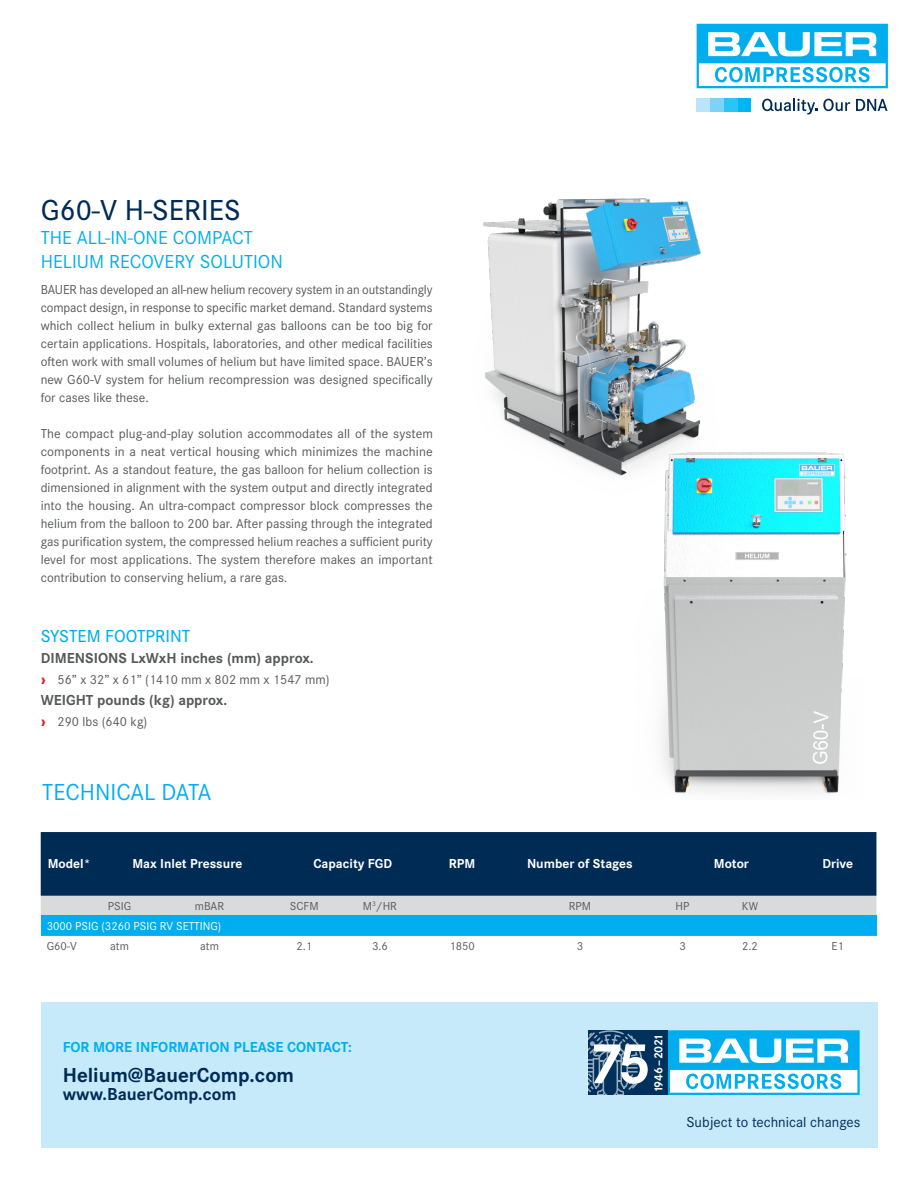
<style>
.page{position:relative;width:918px;height:1188px;background:#fff}
.page>*{position:absolute;margin:0;border:0;box-sizing:border-box;transform-origin:0 0}
.t1{font:500 30px "Corporate S Pro";color:#002b54}
.t2{font:24px "Corporate S Pro";color:#00aeef}
.Copy__1_5mm_danach{font:700 21px "Corporate S Pro";color:#002b54}
.t3{font:19.5px "Corporate S Pro";color:#00aeef}
.Copy__1_5mm_danach-2{font:700 18px "Corporate S Pro";color:#002b54}
.t4{font:500 18px "Corporate S Pro";color:#00aeef}
.t5{font:700 15px "Corporate S Pro";color:#57585a}
.Copy__1_5mm_danach-3{font:700 15px "Corporate S Pro";color:#00aeef}
.Copy__1_5mm_danach-4{font:15px "Corporate S Pro";color:#002b54}
.t6{font:13.5px/18px "Corporate S Pro";color:#57585a;text-align:justify}
.Head_Folgeseiten{font:700 13.5px "Corporate S Pro";color:#fff}
.t7{font:700 12.3px "Corporate S";letter-spacing:-.045em;color:#fff}
.Head_Folgeseiten-2{font:12px "Corporate S Pro";color:#57585a}
.Head_Folgeseiten-3{font:12px "Corporate S Pro";color:#fff}
.s1{font-weight:800;color:#da2128}
</style>
<div class="page">
<img style="left:661px;top:452px;width:186px;height:342px">
<img style="left:483px;top:198px;width:294px;height:315px">
<svg style="left:697px;top:24px;width:191px;height:64px"></svg>
<svg style="left:856px;top:99px;width:32px;height:12px"></svg>
<svg style="left:762px;top:99px;width:88px;height:16px"></svg>
<div style="left:738px;top:98px;width:13px;height:14px;background:#00b6f0"></div>
<div style="left:724px;top:98px;width:14px;height:14px;background:#2bc4f3"></div>
<div style="left:710px;top:98px;width:14px;height:14px;background:#7cd3f6"></div>
<div style="left:697px;top:98px;width:13px;height:14px;background:#b9e5fa"></div>
<div style="left:41px;top:832px;width:835px;height:64px;background:#002b54"></div>
<div style="left:41px;top:896px;width:835px;height:20px;background:#d9dadc"></div>
<div style="left:41px;top:916px;width:835px;height:20px;background:#00aeef"></div>
<div style="left:41px;top:1002px;width:836px;height:146px;background:#c6eafa"></div>
<svg style="left:668px;top:1030px;width:192px;height:65px;background:#72d2f6"></svg>
<div style="left:588px;top:1030px;width:80px;height:65px;background:#00315c"></div>
<svg style="left:588px;top:1030px;width:60px;height:65px"></svg>
<p class="t1" style="left:41px;top:187px;width:201px">G60-V H-SERIES</p>
<p class="t3" style="left:41px;top:223px;width:214px">THE ALL-IN-ONE COMPACT</p>
<p class="t3" style="left:41px;top:247px;width:244px">HELIUM RECOVERY SOLUTION</p>
<p class="t6" style="left:41px;top:279px;width:394px">BAUER has developed an all-new helium recovery system in an outstandingly compact design, in response to specific market demand. Standard systems which collect helium in bulky external gas balloons can be too big for certain applications. Hospitals, laboratories, and other medical facilities often work with small volumes of helium but have limited space. BAUER’s new G60-V system for helium recompression was designed specifically for cases like these.</p>
<p class="t6" style="left:41px;top:423px;width:394px">The compact plug-and-play solution accommodates all of the system components in a neat vertical housing which minimizes the machine footprint. As a standout feature, the gas balloon for helium collection is dimensioned in alignment with the system output and directly integrated into the housing. An ultra-compact compressor block compresses the helium from the balloon to 200 bar. After passing through the integrated gas purification system, the compressed helium reaches a sufficient purity level for most applications. The system therefore makes an important contribution to conserving helium, a rare gas.</p>
<p class="t4" style="left:41px;top:622px;width:151px">SYSTEM FOOTPRINT</p>
<p class="t5" style="left:41px;top:646px;width:275px">DIMENSIONS LxWxH inches (mm) approx.</p>
<p class="t6" style="left:41px;top:669px;width:290px"><span class="s1">›</span> 56” x 32” x 61” (1410 mm x 802 mm x 1547 mm)</p>
<p class="t5" style="left:41px;top:688px;width:188px">WEIGHT pounds (kg) approx.</p>
<p class="t6" style="left:41px;top:711px;width:108px"><span class="s1">›</span> 290 lbs (640 kg)</p>
<p class="t2" style="left:42px;top:775px;width:171px">TECHNICAL DATA</p>
<p class="Head_Folgeseiten" style="left:48px;top:853px;width:44px">Model*</p>
<p class="Head_Folgeseiten" style="left:132px;top:853px;width:112px">Max Inlet Pressure</p>
<p class="Head_Folgeseiten" style="left:314px;top:853px;width:80px">Capacity FGD</p>
<p class="Head_Folgeseiten" style="left:449px;top:853px;width:28px">RPM</p>
<p class="Head_Folgeseiten" style="left:527px;top:853px;width:107px">Number of Stages</p>
<p class="Head_Folgeseiten" style="left:714px;top:853px;width:37px">Motor</p>
<p class="Head_Folgeseiten" style="left:822px;top:853px;width:32px">Drive</p>
<p class="Head_Folgeseiten-2" style="left:108px;top:897px;width:25px">PSIG</p>
<p class="Head_Folgeseiten-2" style="left:195px;top:897px;width:31px">mBAR</p>
<p class="Head_Folgeseiten-2" style="left:290px;top:897px;width:30px">SCFM</p>
<p class="Head_Folgeseiten-2" style="left:363px;top:897px;width:36px">M<sup>3</sup>/HR</p>
<p class="Head_Folgeseiten-2" style="left:569px;top:897px;width:24px">RPM</p>
<p class="Head_Folgeseiten-2" style="left:676px;top:897px;width:15px">HP</p>
<p class="Head_Folgeseiten-2" style="left:742px;top:897px;width:18px">KW</p>
<p class="Head_Folgeseiten-3" style="left:47px;top:917px;width:176px">3000 PSIG (3260 PSIG RV SETTING)</p>
<p class="Head_Folgeseiten-2" style="left:47px;top:937px;width:32px">G60-V</p>
<p class="Head_Folgeseiten-2" style="left:110px;top:937px;width:20px">atm</p>
<p class="Head_Folgeseiten-2" style="left:200px;top:937px;width:20px">atm</p>
<p class="Head_Folgeseiten-2" style="left:296px;top:937px;width:17px">2.1</p>
<p class="Head_Folgeseiten-2" style="left:372px;top:937px;width:17px">3.6</p>
<p class="Head_Folgeseiten-2" style="left:449px;top:937px;width:27px">1850</p>
<p class="Head_Folgeseiten-2" style="left:577px;top:937px;width:8px">3</p>
<p class="Head_Folgeseiten-2" style="left:679px;top:937px;width:8px">3</p>
<p class="Head_Folgeseiten-2" style="left:742px;top:937px;width:17px">2.2</p>
<p class="Head_Folgeseiten-2" style="left:832px;top:937px;width:14px">E1</p>
<p class="Copy__1_5mm_danach-3" style="left:63px;top:1035px;width:291px">FOR MORE INFORMATION PLEASE CONTACT:</p>
<p class="Copy__1_5mm_danach" style="left:63px;top:1059px;width:233px">Helium@BauerComp.com</p>
<p class="Copy__1_5mm_danach-2" style="left:63px;top:1080px;width:175px">www.BauerComp.com</p>
<p class="t7" style="left:650px;top:1093px;width:61px;rotate:-90deg">1946–2021</p>
<p class="Copy__1_5mm_danach-4" style="left:686px;top:1111px;width:175px">Subject to technical changes</p>
</div>
